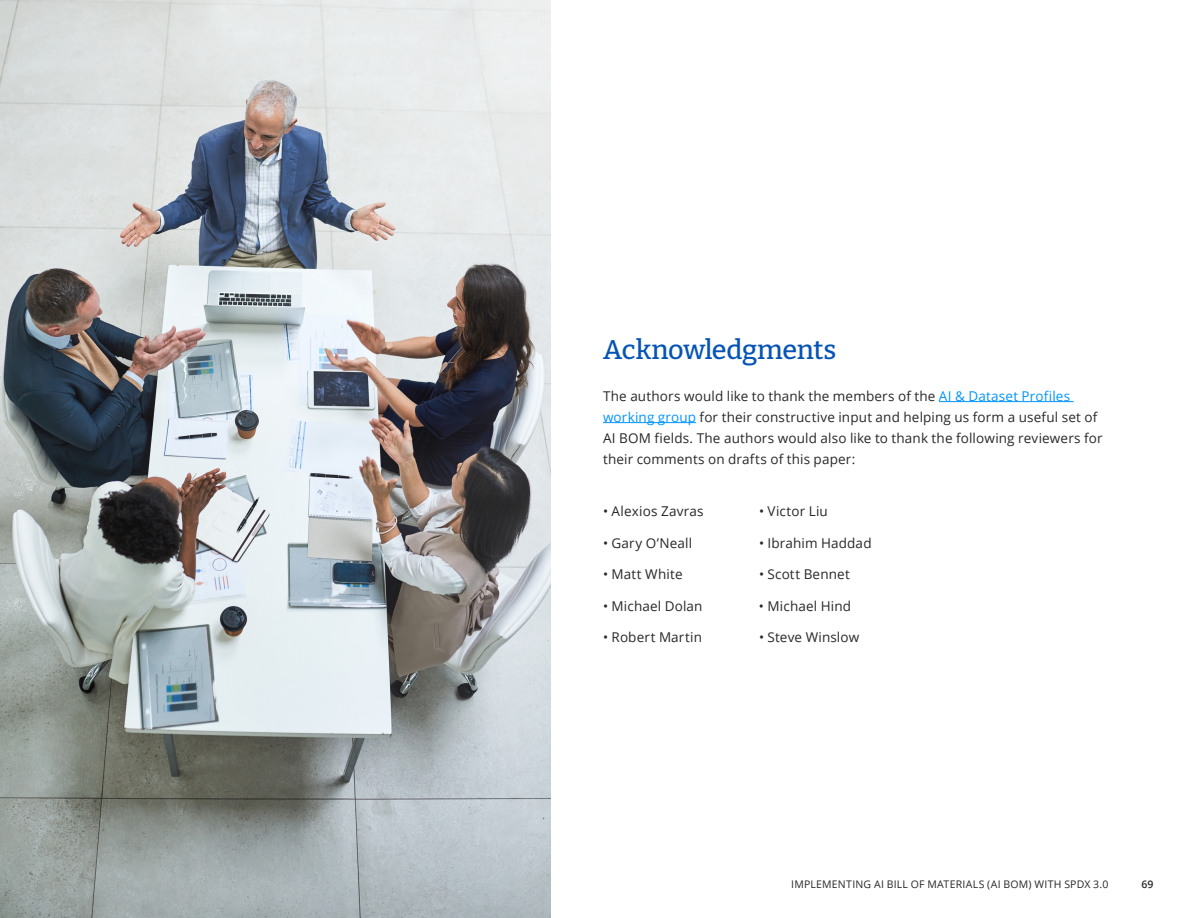
<style>
.page{position:relative;width:1188px;height:918px;background:#fff}
.page>*{position:absolute;margin:0;border:0;box-sizing:border-box;transform-origin:0 0}
.t1{font:500 27px "Bitter";letter-spacing:-.015em;color:#0554b5}
.t2{font:13.5px/21px "Open Sans";letter-spacing:.01em;color:#282828}
.t3{font:10.5px "Open Sans";letter-spacing:.025em;color:#282828}
.t4{font:600 10.5px "Open Sans";color:#282828}
.s1{color:#0094ff}
</style>
<div class="page">
<hr style="left:939px;top:401px;width:135px;height:1px;background:#0094ff">
<hr style="left:603px;top:422px;width:93px;height:1px;background:#0094ff">
<img style="left:0;top:0;width:550px;height:918px">
<h2 class="t1" style="left:603px;top:332px;width:235px">Acknowledgments</h2>
<p class="t2" style="left:603px;top:385px;width:501px">The authors would like to thank the members of the <span class="s1">AI &amp; Dataset Profiles working group</span> for their constructive input and helping us form a useful set of AI BOM fields. The authors would also like to thank the following reviewers for their comments on drafts of this paper:</p>
<p class="t2" style="left:603px;top:500px;width:102px">• Alexios Zavras</p>
<p class="t2" style="left:759px;top:500px;width:70px">• Victor Liu</p>
<p class="t2" style="left:603px;top:532px;width:91px">• Gary O’Neall</p>
<p class="t2" style="left:759px;top:532px;width:114px">• Ibrahim Haddad</p>
<p class="t2" style="left:603px;top:563px;width:81px">• Matt White</p>
<p class="t2" style="left:759px;top:563px;width:92px">• Scott Bennet</p>
<p class="t2" style="left:603px;top:595px;width:101px">• Michael Dolan</p>
<p class="t2" style="left:759px;top:595px;width:94px">• Michael Hind</p>
<p class="t2" style="left:603px;top:626px;width:100px">• Robert Martin</p>
<p class="t2" style="left:759px;top:626px;width:102px">• Steve Winslow</p>
<p class="t3" style="left:791px;top:877px;width:319px">IMPLEMENTING AI BILL OF MATERIALS (AI BOM) WITH SPDX 3.0</p>
<p class="t4" style="left:1141px;top:877px;width:14px">69</p>
</div>
